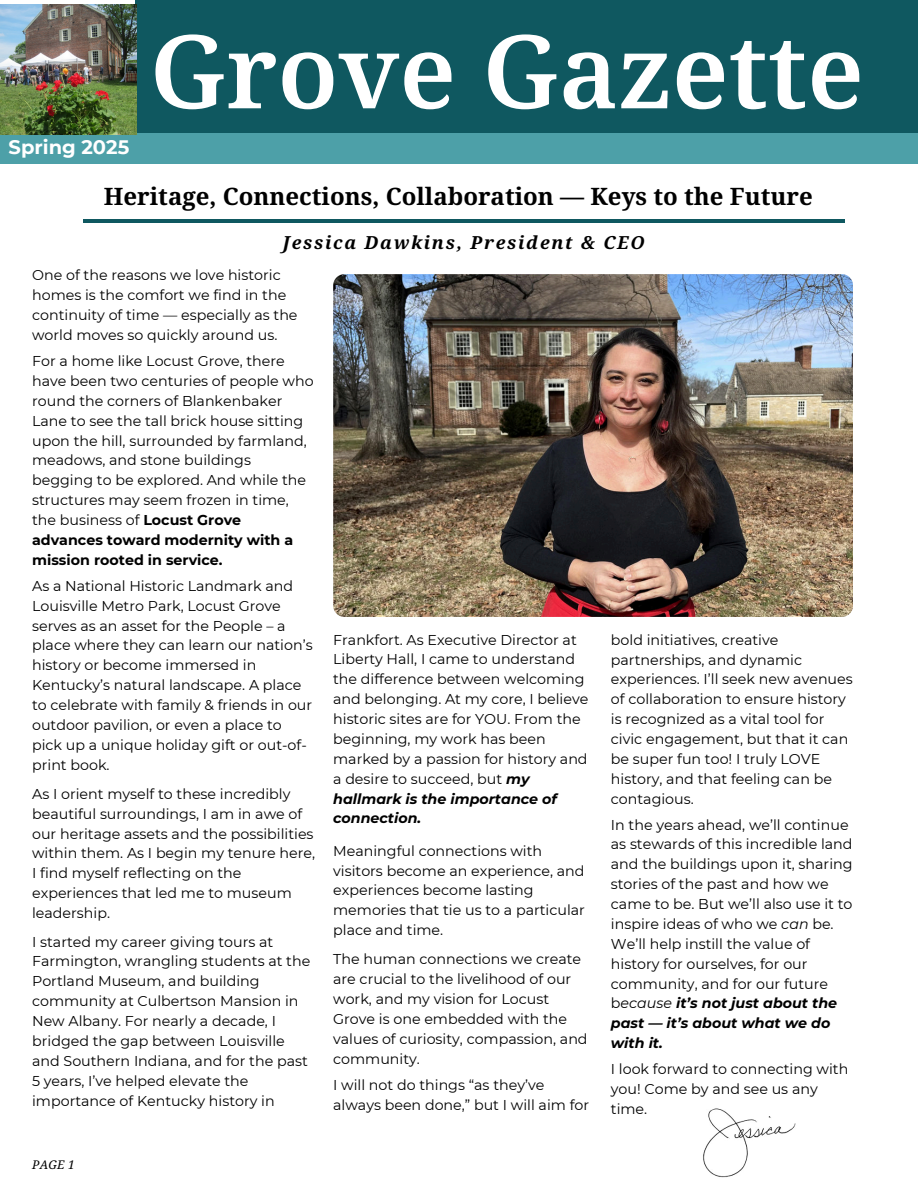
<style>
.page{position:relative;width:918px;height:1188px;background:#fff}
.page>*{position:absolute;margin:0;border:0;box-sizing:border-box;transform-origin:0 0}
.t1{font:600 102px "Noto Serif";color:#fff}
.t2{font:700 24px "Noto Serif";color:#000}
.t3{font:700 19.5px "Montserrat";color:#fff}
.t4{font:italic 700 18px "Noto Serif";letter-spacing:.095em;color:#000}
.t5{font:14.25px/20px "Montserrat";color:#000}
.t6{font:italic 12px "Noto Serif";color:#000}
.s1{font-weight:700}
.s2{font-weight:700;font-style:italic}
.s3{font-style:italic}
</style>
<div class="page">
<div style="left:136px;top:0;width:782px;height:140px;background:#0f5860"></div>
<div style="left:0;top:134px;width:918px;height:30px;background:#4da0a8"></div>
<img style="left:333px;top:274px;width:520px;height:343px;border-radius:11px">
<img style="left:703px;top:1108px;width:93px;height:70px">
<hr style="left:83px;top:219px;width:761px;height:4px;background:#0f5860">
<img style="left:0;top:5px;width:136px;height:129px">
<h3 class="t3" style="left:9px;top:133px;width:122px">Spring 2025</h3>
<h1 class="t1" style="left:150px;top:1px;width:716px">Grove Gazette</h1>
<h2 class="t2" style="left:104px;top:179px;width:710px">Heritage, Connections, Collaboration — Keys to the Future</h2>
<p class="t4" style="left:283px;top:230px;width:363px">Jessica Dawkins, President &amp; CEO</p>
<p class="t5" style="left:32px;top:265px;width:267px">One of the reasons we love historic homes is the comfort we find in the continuity of time — especially as the world moves so quickly around us.</p>
<p class="t5" style="left:32px;top:351px;width:283px">For a home like Locust Grove, there have been two centuries of people who round the corners of Blankenbaker Lane to see the tall brick house sitting upon the hill, surrounded by farmland, meadows, and stone buildings begging to be explored. And while the structures may seem frozen in time, the business of <span class="s1">Locust Grove advances toward modernity with a mission rooted in service.</span></p>
<p class="t5" style="left:32px;top:575px;width:282px">As a National Historic Landmark and Louisville Metro Park, Locust Grove serves as an asset for the People – a place where they can learn our nation’s history or become immersed in Kentucky’s natural landscape. A place to celebrate with family &amp; friends in our outdoor pavilion, or even a place to pick up a unique holiday gift or out-of&shy;print book.</p>
<p class="t5" style="left:32px;top:783px;width:284px">As I orient myself to these incredibly beautiful surroundings, I am in awe of our heritage assets and the possibilities within them. As I begin my tenure here, I find myself reflecting on the experiences that led me to museum leadership.</p>
<p class="t5" style="left:32px;top:931px;width:280px">I started my career giving tours at Farmington, wrangling students at the Portland Museum, and building community at Culbertson Mansion in New Albany. For nearly a decade, I bridged the gap between Louisville and Southern Indiana, and for the past 5 years, I’ve helped elevate the importance of Kentucky history in</p>
<p class="t5" style="left:333px;top:629px;width:257px">Frankfort. As Executive Director at<br>Liberty Hall, I came to understand the difference between welcoming and belonging. At my core, I believe historic sites are for YOU. From the beginning, my work has been marked by a passion for history and a desire to succeed, but <span class="s2">my hallmark is the importance of connection.</span></p>
<p class="t5" style="left:333px;top:840px;width:253px">Meaningful connections with visitors become an experience, and experiences become lasting memories that tie us to a particular place and time.</p>
<p class="t5" style="left:333px;top:949px;width:256px">The human connections we create are crucial to the livelihood of our work, and my vision for Locust<br>Grove is one embedded with the values of curiosity, compassion, and community.</p>
<p class="t5" style="left:333px;top:1074px;width:258px">I will not do things “as they’ve always been done,” but I will aim for</p>
<p class="t6" style="left:32px;top:1157px;width:44px">PAGE 1</p>
<p class="t5" style="left:611px;top:629px;width:243px">bold initiatives, creative partnerships, and dynamic experiences. I’ll seek new avenues of collaboration to ensure history is recognized as a vital tool for civic engagement, but that it can be super fun too! I truly LOVE history, and that feeling can be contagious.</p>
<p class="t5" style="left:611px;top:814px;width:243px">In the years ahead, we’ll continue as stewards of this incredible land and the buildings upon it, sharing stories of the past and how we came to be. But we’ll also use it to inspire ideas of who we <span class="s3">can</span> be.<br>We’ll help instill the value of history for ourselves, for our community, and for our future b<span class="s3">ecause</span> <span class="s2">it’s not just about the past — it’s about what we do with it.</span></p>
<p class="t5" style="left:611px;top:1059px;width:239px">I look forward to connecting with you! Come by and see us any time.</p>
</div>
